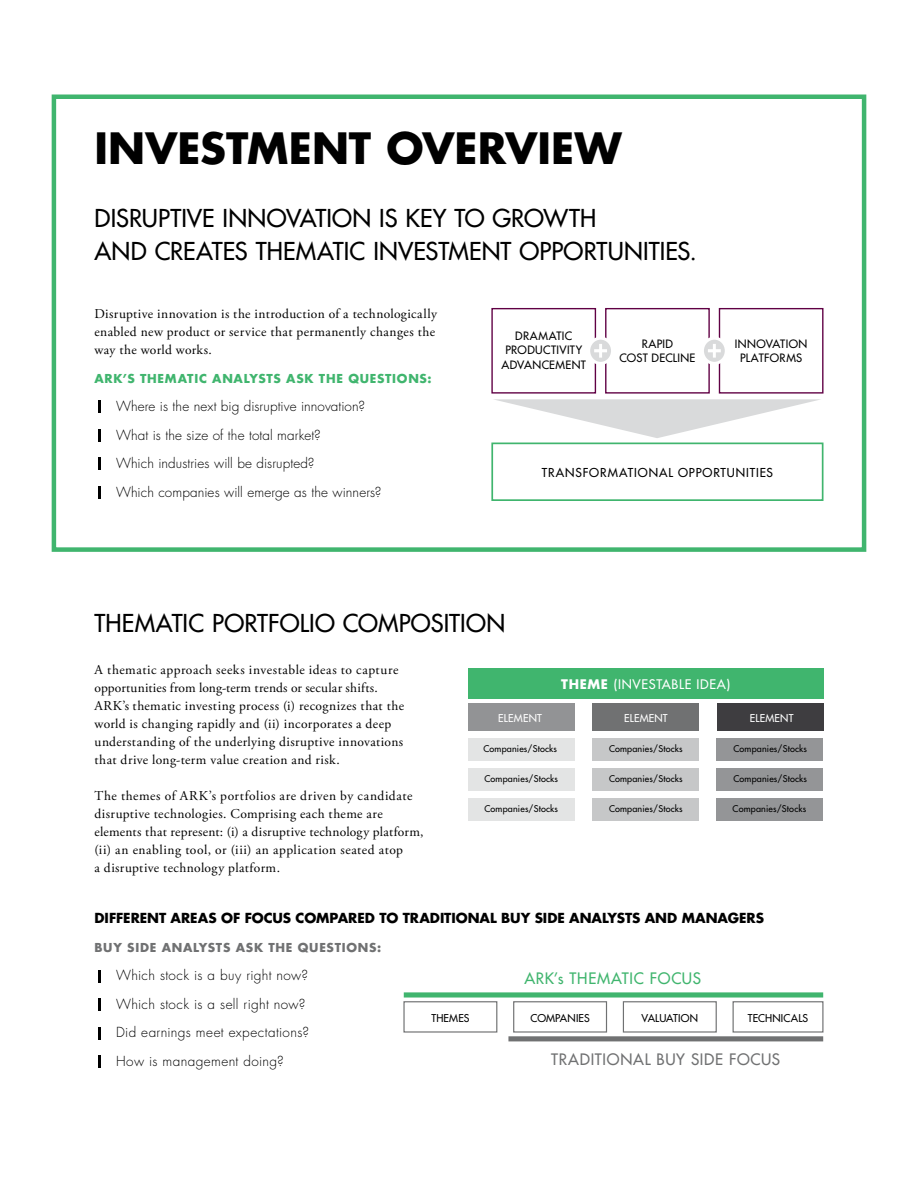
<style>
.page{position:relative;width:918px;height:1188px;background:#fff}
.page>*{position:absolute;margin:0;border:0;box-sizing:border-box;transform-origin:0 0}
.t1{font:700 42px "Futura Std";letter-spacing:.005em;color:#000}
.t2{font:500 24px/33px "Futura Std";letter-spacing:.005em;color:#000}
.t3{font:500 15.3px "Futura Std";letter-spacing:.045em;color:#707172}
.t4{font:500 15.3px "Futura Std";letter-spacing:.04em;color:#40b56e}
.t5{font:13.5px/18px "Adobe Garamond Pro";letter-spacing:.03em;color:#000}
.t6{font:300 13.5px/28.5px "Futura Std";letter-spacing:.015em;color:#000}
.t7{font:700 13.5px "Futura Std";color:#000}
.t8{font:500 12.9px "Futura Std";letter-spacing:.05em;color:#fff}
.t9{font:700 12px "Futura Std";letter-spacing:.06em;color:#40b56e}
.t10{font:700 12px "Futura Std";letter-spacing:.06em;color:#707172}
.t11{font:500 12px "Futura Std";letter-spacing:.07em;color:#000}
.t12{font:500 11.25px/14.2px "Futura Std";letter-spacing:.03em;color:#000;text-align:center}
.t13{font:500 10.5px "Futura Std";letter-spacing:.015em;color:#000}
.t14{font:500 10.5px "Futura Std";letter-spacing:.02em;color:#fff}
.t15{font:500 9px "Futura Std";letter-spacing:.02em;color:#000}
.s1{font-weight:700}
</style>
<div class="page">
<svg style="left:51px;top:94px;width:816px;height:458px"></svg>
<svg style="left:98px;top:458px;width:3px;height:12px"></svg>
<svg style="left:98px;top:429px;width:3px;height:13px"></svg>
<svg style="left:98px;top:401px;width:3px;height:12px"></svg>
<svg style="left:98px;top:486px;width:3px;height:12px"></svg>
<div style="left:491px;top:443px;width:333px;height:58px;border:2px solid #40b56e"></div>
<div style="left:719px;top:308px;width:105px;height:86px;border:1px solid #600044"></div>
<div style="left:605px;top:308px;width:105px;height:86px;border:1px solid #600044"></div>
<div style="left:491px;top:308px;width:105px;height:86px;border:1px solid #600044"></div>
<svg style="left:589px;top:338px;width:24px;height:25px"></svg>
<div style="left:587px;top:337px;width:27px;height:28px;border:3px solid #fff;border-radius:50%"></div>
<svg style="left:594px;top:344px;width:13px;height:14px"></svg>
<svg style="left:702px;top:338px;width:24px;height:25px"></svg>
<div style="left:701px;top:337px;width:27px;height:28px;border:3px solid #fff;border-radius:50%"></div>
<svg style="left:708px;top:344px;width:13px;height:14px"></svg>
<svg style="left:493px;top:399px;width:329px;height:39px"></svg>
<div style="left:468px;top:668px;width:356px;height:31px;background:#40b56e"></div>
<div style="left:468px;top:704px;width:107px;height:27px;background:#929395"></div>
<div style="left:468px;top:738px;width:107px;height:22px;background:#e3e4e4"></div>
<div style="left:468px;top:768px;width:107px;height:22px;background:#e3e4e4"></div>
<div style="left:468px;top:798px;width:107px;height:22px;background:#e3e4e4"></div>
<div style="left:593px;top:704px;width:106px;height:27px;background:#707172"></div>
<div style="left:592px;top:738px;width:107px;height:22px;background:#c6c7c8"></div>
<div style="left:592px;top:768px;width:107px;height:22px;background:#c6c7c8"></div>
<div style="left:592px;top:798px;width:107px;height:22px;background:#c6c7c8"></div>
<div style="left:717px;top:704px;width:107px;height:27px;background:#3e3d40"></div>
<div style="left:717px;top:738px;width:106px;height:22px;background:#949597"></div>
<div style="left:717px;top:768px;width:106px;height:22px;background:#949597"></div>
<div style="left:717px;top:798px;width:106px;height:22px;background:#949597"></div>
<div style="left:403px;top:1001px;width:94px;height:32px;border:1px solid #707172"></div>
<div style="left:623px;top:1001px;width:94px;height:32px;border:1px solid #707172"></div>
<div style="left:733px;top:1001px;width:91px;height:32px;border:1px solid #707172"></div>
<div style="left:513px;top:1001px;width:94px;height:32px;border:1px solid #707172"></div>
<div style="left:404px;top:992px;width:419px;height:6px;background:#40b56e"></div>
<div style="left:508px;top:1036px;width:315px;height:5px;background:#707172"></div>
<svg style="left:98px;top:1027px;width:3px;height:12px"></svg>
<svg style="left:98px;top:999px;width:3px;height:12px"></svg>
<svg style="left:98px;top:970px;width:3px;height:12px"></svg>
<svg style="left:98px;top:1055px;width:3px;height:13px"></svg>
<h1 class="t1" style="left:94px;top:121px;width:529px">INVESTMENT OVERVIEW</h1>
<h2 class="t2" style="left:94px;top:202px;width:604px">DISRUPTIVE INNOVATION IS KEY TO GROWTH<br>AND CREATES THEMATIC INVESTMENT OPPORTUNITIES.</h2>
<p class="t5" style="left:94px;top:305px;width:344px">Disruptive innovation is the introduction of a technologically enabled new product or service that permanently changes the way the world works.</p>
<p class="t9" style="left:95px;top:371px;width:339px">ARK’S THEMATIC ANALYSTS ASK THE QUESTIONS:</p>
<p class="t6" style="left:116px;top:392px;width:267px">Where is the next big disruptive innovation?<br>What is the size of the total market?<br>Which industries will be disrupted?<br>Which companies will emerge as the winners?</p>
<p class="t12" style="left:501px;top:329px;width:86px">DRAMATIC<br>PRODUCTIVITY<br>ADVANCEMENT</p>
<p class="t12" style="left:619px;top:337px;width:77px">RAPID<br>COST DECLINE</p>
<p class="t12" style="left:735px;top:337px;width:74px">INNOVATION<br>PLATFORMS</p>
<p class="t11" style="left:542px;top:465px;width:233px">TRANSFORMATIONAL OPPORTUNITIES</p>
<h2 class="t2" style="left:95px;top:606px;width:412px">THEMATIC PORTFOLIO COMPOSITION</h2>
<p class="t5" style="left:94px;top:661px;width:311px">A thematic approach seeks investable ideas to capture opportunities from long-term trends or secular shifts.<br>ARK’s thematic investing process (i) recognizes that the world is changing rapidly and (ii) incorporates a deep understanding of the underlying disruptive innovations that drive long-term value creation and risk.</p>
<p class="t5" style="left:94px;top:787px;width:331px">The themes of ARK’s portfolios are driven by candidate disruptive technologies. Comprising each theme are elements that represent: (i) a disruptive technology platform, (ii) an enabling tool, or (iii) an application seated atop<br>a disruptive technology platform.</p>
<p class="t8" style="left:561px;top:676px;width:170px"><span class="s1">THEME</span> (INVESTABLE IDEA)</p>
<p class="t14" style="left:498px;top:712px;width:45px">ELEMENT</p>
<p class="t15" style="left:483px;top:743px;width:75px">Companies/Stocks</p>
<p class="t15" style="left:484px;top:773px;width:75px">Companies/Stocks</p>
<p class="t15" style="left:484px;top:803px;width:75px">Companies/Stocks</p>
<p class="t14" style="left:624px;top:712px;width:45px">ELEMENT</p>
<p class="t15" style="left:609px;top:743px;width:75px">Companies/Stocks</p>
<p class="t15" style="left:609px;top:773px;width:75px">Companies/Stocks</p>
<p class="t15" style="left:609px;top:803px;width:75px">Companies/Stocks</p>
<p class="t14" style="left:750px;top:712px;width:45px">ELEMENT</p>
<p class="t15" style="left:733px;top:743px;width:75px">Companies/Stocks</p>
<p class="t15" style="left:733px;top:773px;width:75px">Companies/Stocks</p>
<p class="t15" style="left:733px;top:803px;width:75px">Companies/Stocks</p>
<p class="t7" style="left:94px;top:909px;width:671px">DIFFERENT AREAS OF FOCUS COMPARED TO TRADITIONAL BUY SIDE ANALYSTS AND MANAGERS</p>
<p class="t10" style="left:94px;top:940px;width:288px">BUY SIDE ANALYSTS ASK THE QUESTIONS:</p>
<p class="t6" style="left:116px;top:961px;width:195px">Which stock is a buy right now?<br>Which stock is a sell right now?<br>Did earnings meet expectations?<br>How is management doing?</p>
<p class="t4" style="left:524px;top:968px;width:178px">ARK’s THEMATIC FOCUS</p>
<p class="t13" style="left:431px;top:1012px;width:40px">THEMES</p>
<p class="t13" style="left:531px;top:1012px;width:61px">COMPANIES</p>
<p class="t13" style="left:642px;top:1012px;width:58px">VALUATION</p>
<p class="t13" style="left:748px;top:1012px;width:62px">TECHNICALS</p>
<p class="t3" style="left:551px;top:1049px;width:231px">TRADITIONAL BUY SIDE FOCUS</p>
</div>
